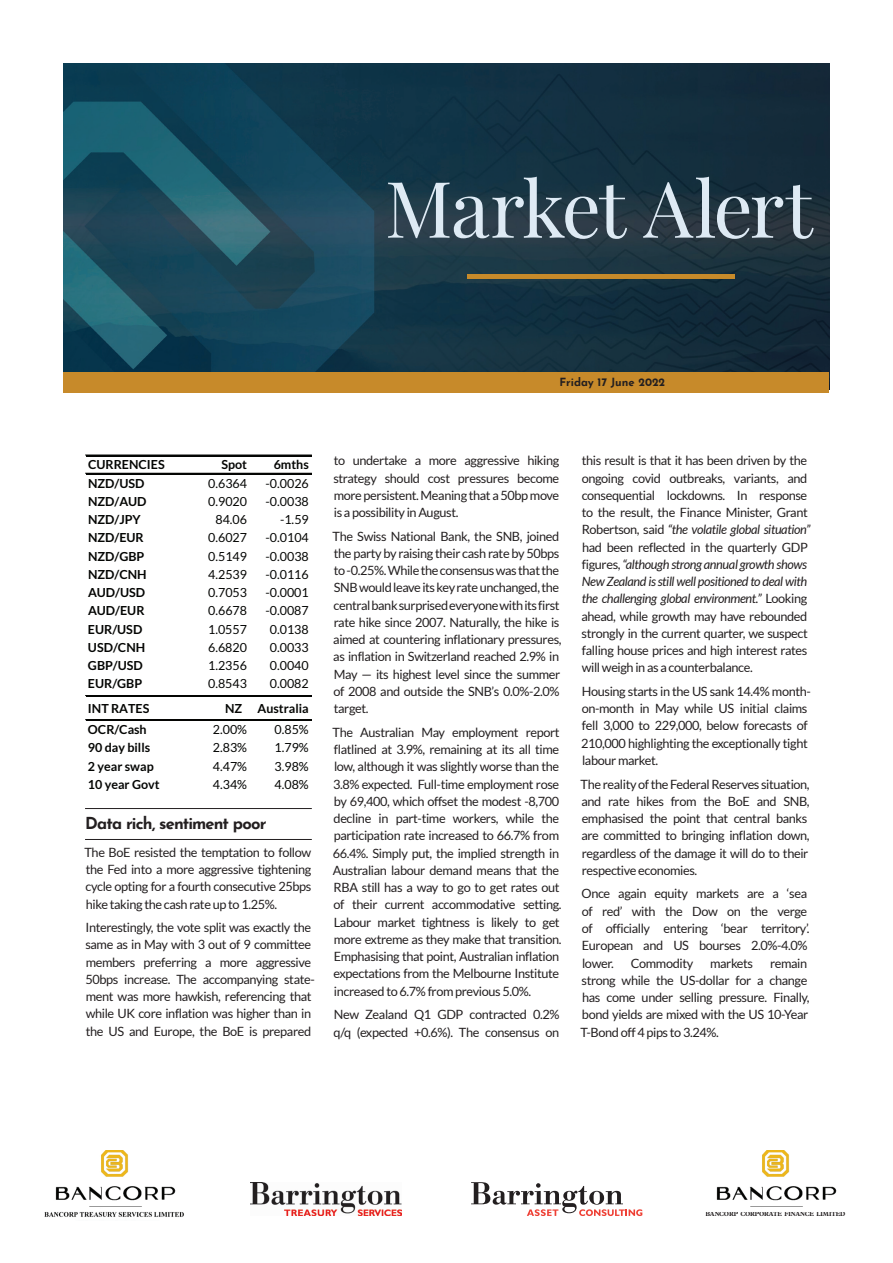
<style>
.page{position:relative;width:893px;height:1263px;background:#fff}
.page>*{position:absolute;margin:0;border:0;box-sizing:border-box;transform-origin:0 0}
.t1{font:78px "Playfair Display";letter-spacing:-.03em;color:#deeaf4}
.t2{font:700 16.5px "Josefin Sans";letter-spacing:-.05em;color:#231f20}
.t3{font:12.75px/17.2px "Lato";letter-spacing:-.03em;color:#231f20}
.t4{font:12.45px "Lato";color:#040503}
.t5{font:700 12.45px "Lato";color:#040503}
.t6{font:700 11.25px "Josefin Sans";color:#231f20}
.t7{font:700 6.45px "Plantin Std";letter-spacing:-.01em;color:#231f20;scale:.93 1}
.s1{font-style:italic}
</style>
<div class="page">
<hr style="left:85px;top:808px;width:227px;height:1px;background:#231f20">
<hr style="left:85px;top:839px;width:227px;height:1px;background:#231f20">
<hr style="left:86px;top:455px;width:225px;height:1px;background:#040503">
<hr style="left:86px;top:473px;width:225px;height:1px;background:#040503">
<hr style="left:86px;top:695px;width:225px;height:2px;background:#040503">
<hr style="left:86px;top:719px;width:225px;height:1px;background:#040503">
<hr style="left:86px;top:720px;width:225px;height:1px;background:#040503">
<img style="left:44px;top:1150px;width:140px;height:67px">
<img style="left:251px;top:1182px;width:151px;height:33px">
<img style="left:716px;top:1150px;width:121px;height:57px">
<img style="left:64px;top:64px;width:765px;height:308px">
<div style="left:64px;top:372px;width:765px;height:21px;background:#c78a2a"></div>
<hr style="left:467px;top:275px;width:268px;height:4px;background:#c78a2a">
<svg style="left:471px;top:1182px;width:171px;height:34px"></svg>
<h1 class="t1" style="left:385px;top:148px;width:429px">Market Alert</h1>
<p class="t6" style="left:559px;top:372px;width:107px">Friday 17 June 2022</p>
<p class="t5" style="left:88px;top:458px;width:78px">CURRENCIES</p>
<p class="t5" style="left:221px;top:458px;width:27px">Spot</p>
<p class="t5" style="left:274px;top:458px;width:37px">6mths</p>
<p class="t5" style="left:88px;top:476px;width:58px">NZD/USD</p>
<p class="t4" style="left:208px;top:476px;width:40px">0.6364</p>
<p class="t4" style="left:266px;top:476px;width:45px">-0.0026</p>
<p class="t5" style="left:88px;top:494px;width:60px">NZD/AUD</p>
<p class="t4" style="left:208px;top:494px;width:40px">0.9020</p>
<p class="t4" style="left:266px;top:494px;width:45px">-0.0038</p>
<p class="t5" style="left:88px;top:512px;width:54px">NZD/JPY</p>
<p class="t4" style="left:215px;top:513px;width:33px">84.06</p>
<p class="t4" style="left:280px;top:513px;width:30px">-1.59</p>
<p class="t5" style="left:88px;top:531px;width:57px">NZD/EUR</p>
<p class="t4" style="left:208px;top:531px;width:40px">0.6027</p>
<p class="t4" style="left:266px;top:531px;width:45px">-0.0104</p>
<p class="t5" style="left:88px;top:549px;width:58px">NZD/GBP</p>
<p class="t4" style="left:208px;top:549px;width:40px">0.5149</p>
<p class="t4" style="left:266px;top:549px;width:45px">-0.0038</p>
<p class="t5" style="left:88px;top:567px;width:60px">NZD/CNH</p>
<p class="t4" style="left:208px;top:567px;width:40px">4.2539</p>
<p class="t4" style="left:266px;top:567px;width:45px">-0.0116</p>
<p class="t5" style="left:88px;top:585px;width:59px">AUD/USD</p>
<p class="t4" style="left:208px;top:586px;width:40px">0.7053</p>
<p class="t4" style="left:266px;top:586px;width:45px">-0.0001</p>
<p class="t5" style="left:88px;top:604px;width:58px">AUD/EUR</p>
<p class="t4" style="left:208px;top:604px;width:40px">0.6678</p>
<p class="t4" style="left:266px;top:604px;width:45px">-0.0087</p>
<p class="t5" style="left:88px;top:622px;width:56px">EUR/USD</p>
<p class="t4" style="left:208px;top:622px;width:40px">1.0557</p>
<p class="t4" style="left:270px;top:622px;width:40px">0.0138</p>
<p class="t5" style="left:88px;top:640px;width:59px">USD/CNH</p>
<p class="t4" style="left:208px;top:640px;width:40px">6.6820</p>
<p class="t4" style="left:270px;top:640px;width:40px">0.0033</p>
<p class="t5" style="left:88px;top:658px;width:56px">GBP/USD</p>
<p class="t4" style="left:208px;top:658px;width:40px">1.2356</p>
<p class="t4" style="left:270px;top:658px;width:40px">0.0040</p>
<p class="t5" style="left:88px;top:676px;width:56px">EUR/GBP</p>
<p class="t4" style="left:208px;top:677px;width:40px">0.8543</p>
<p class="t4" style="left:270px;top:677px;width:40px">0.0082</p>
<p class="t5" style="left:88px;top:701px;width:63px">INT RATES</p>
<p class="t5" style="left:225px;top:701px;width:85px">NZ Australia</p>
<p class="t5" style="left:88px;top:722px;width:60px">OCR/Cash</p>
<p class="t4" style="left:213px;top:723px;width:36px">2.00%</p>
<p class="t4" style="left:275px;top:723px;width:36px">0.85%</p>
<p class="t5" style="left:88px;top:741px;width:64px">90 day bills</p>
<p class="t4" style="left:213px;top:741px;width:36px">2.83%</p>
<p class="t4" style="left:275px;top:741px;width:36px">1.79%</p>
<p class="t5" style="left:88px;top:759px;width:67px">2 year swap</p>
<p class="t4" style="left:213px;top:759px;width:36px">4.47%</p>
<p class="t4" style="left:275px;top:759px;width:36px">3.98%</p>
<p class="t5" style="left:88px;top:777px;width:73px">10 year Govt</p>
<p class="t4" style="left:213px;top:777px;width:36px">4.34%</p>
<p class="t4" style="left:275px;top:777px;width:36px">4.08%</p>
<p class="t2" style="left:85px;top:808px;width:183px">Data rich, sentiment poor</p>
<p class="t3" style="left:84px;top:843px;width:228px;text-align:justify">The BoE resisted the temptation to follow the Fed into a more aggressive tightening cycle opting for a fourth consecutive 25bps hike taking the cash rate up to 1.25%.</p>
<p class="t3" style="left:85px;top:919px;width:231px">Interestingly, the vote split was exactly the same as in May with 3 out of 9 committee members preferring a more aggressive 50bps increase. The accompanying state&shy;ment was more hawkish, referencing that while UK core inflation was higher than in the US and Europe, the BoE is prepared</p>
<p class="t3" style="left:333px;top:452px;width:227px;text-align:justify">to undertake a more aggressive hiking strategy should cost pressures become more persistent. Meaning that a 50bp move is a possibility in August.</p>
<p class="t3" style="left:333px;top:527px;width:230px">The Swiss National Bank, the SNB, joined the party by raising their cash rate by 50bps to -0.25%. While the consensus was that the SNB would leave its key rate unchanged, the central bank surprised everyone with its first rate hike since 2007. Naturally, the hike is aimed at countering inflationary pressures, as inflation in Switzerland reached 2.9% in May — its highest level since the summer of 2008 and outside the SNB’s 0.0%-2.0% target.</p>
<p class="t3" style="left:333px;top:723px;width:231px">The Australian May employment report flatlined at 3.9%, remaining at its all time low, although it was slightly worse than the 3.8% expected. Full-time employment rose by 69,400, which offset the modest -8,700 decline in part-time workers, while the participation rate increased to 66.7% from 66.4%. Simply put, the implied strength in Australian labour demand means that the RBA still has a way to go to get rates out of their current accommodative setting.<br>Labour market tightness is likely to get more extreme as they make that transition.<br>Emphasising that point, Australian inflation expectations from the Melbourne Institute increased to 6.7% from previous 5.0%.</p>
<p class="t3" style="left:334px;top:1006px;width:227px">New Zealand Q1 GDP contracted 0.2% q/q (expected +0.6%). The consensus on</p>
<p class="t3" style="left:581px;top:452px;width:230px">this result is that it has been driven by the ongoing covid outbreaks, variants, and consequential lockdowns. In response to the result, the Finance Minister, Grant Robertson, said <span class="s1">“the volatile global situation” </span>had been reflected in the quarterly GDP figures, <span class="s1">“although strong annual growth shows New Zealand is still well positioned to deal with the challenging global environment.”</span> Looking ahead, while growth may have rebounded strongly in the current quarter, we suspect falling house prices and high interest rates will weigh in as a counterbalance.</p>
<p class="t3" style="left:581px;top:683px;width:231px">Housing starts in the US sank 14.4% month&shy;on-month in May while US initial claims fell 3,000 to 229,000, below forecasts of 210,000 highlighting the exceptionally tight labour market.</p>
<p class="t3" style="left:581px;top:775px;width:231px">The reality of the Federal Reserves situation, and rate hikes from the BoE and SNB, emphasised the point that central banks are committed to bringing inflation down, regardless of the damage it will do to their respective economies.</p>
<p class="t3" style="left:582px;top:885px;width:230px">Once again equity markets are a ‘sea of red’ with the Dow on the verge of officially entering ‘bear territory’.<br>European and US bourses 2.0%-4.0% lower.</p>
<p class="t3" style="left:631px;top:954px;width:64px">Commodity</p>
<p class="t3" style="left:710px;top:954px;width:45px">markets</p>
<p class="t3" style="left:581px;top:954px;width:231px;text-indent:189px">remain strong while the US-dollar for a change has come under selling pressure. Finally, bond yields are mixed with the US 10-Year<br>T-Bond off 4 pips to 3.24%.</p>
<p class="t7" style="left:705px;top:1210px;width:152px">BANCORP CORPORATE FINANCE LIMITED</p>
</div>
